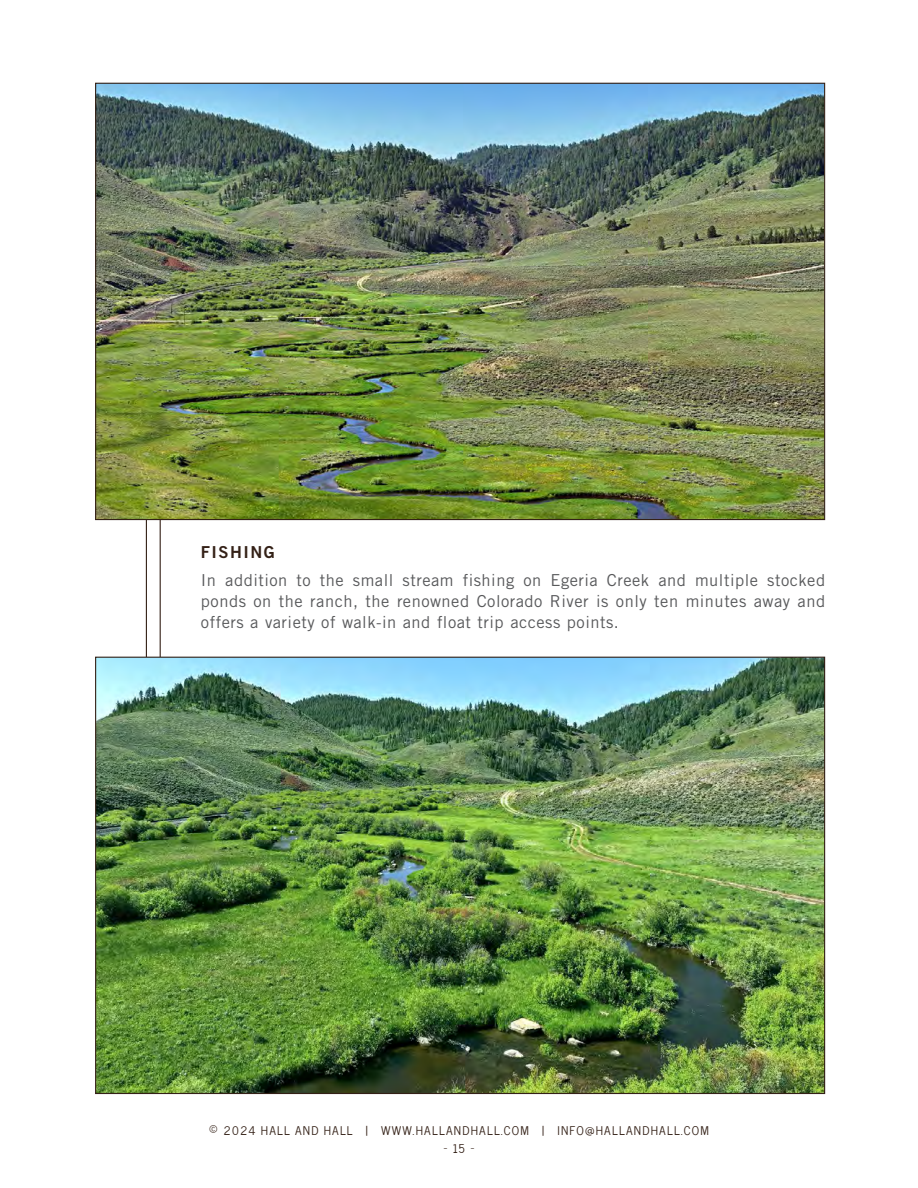
<style>
.page{position:relative;width:918px;height:1188px;background:#fff}
.page>*{position:absolute;margin:0;border:0;box-sizing:border-box;transform-origin:0 0}
.t1{font:16.5px/21px "Trade Gothic LT Std";letter-spacing:.03em;color:#58595b;text-align:justify}
.t2{font:16.5px "Trade Gothic LT Std Bd 2";letter-spacing:.09em;color:#342117}
.t3{font:12px "News Cycle";letter-spacing:.1em;color:#342117}
.s1{font-size:16.5px}
</style>
<div class="page">
<hr style="left:146px;top:508px;width:1px;height:335px;background:#342117">
<hr style="left:160px;top:516px;width:1px;height:327px;background:#342117">
<img style="left:97px;top:85px;width:726px;height:433px">
<img style="left:97px;top:659px;width:726px;height:433px">
<p class="t2" style="left:201px;top:542px;width:75px">FISHING</p>
<p class="t1" style="left:201px;top:569px;width:626px">In addition to the small stream fishing on Egeria Creek and multiple stocked ponds on the ranch, the renowned Colorado River is only ten minutes away and offers a variety of walk-in and float trip access points.</p>
<p class="t3" style="left:209px;top:1120px;width:502px"><span class="s1">©</span> 2024 HALL AND HALL | WWW.HALLANDHALL.COM | INFO@HALLANDHALL.COM</p>
<p class="t3" style="left:444px;top:1138px;width:31px">— 15 –</p>
</div>
